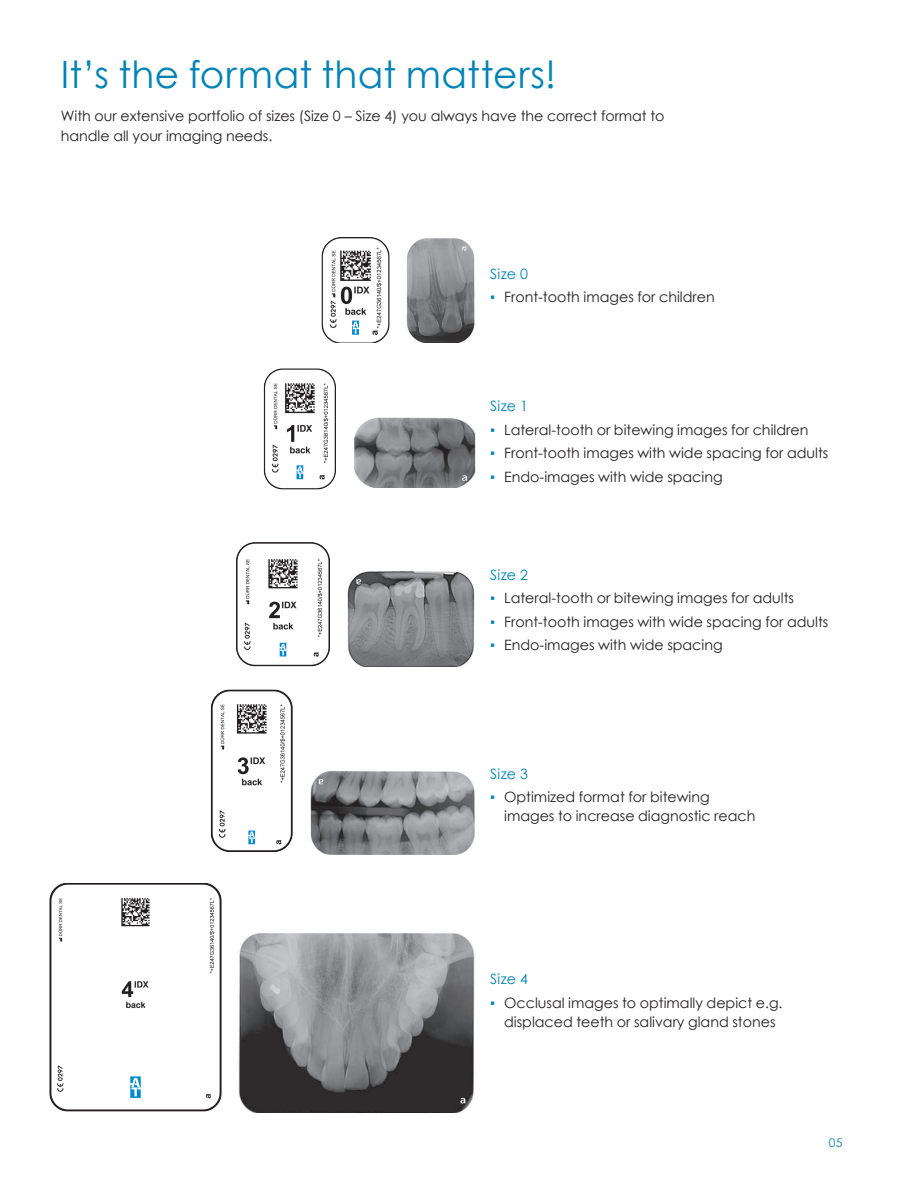
<style>
.page{position:relative;width:919px;height:1187px;background:#fff}
.page>*{position:absolute;margin:0;border:0;box-sizing:border-box;transform-origin:0 0}
.Headline{font:37.5px "Century Gothic";letter-spacing:.01em;color:#0083b6}
.Brochure_text-gl{font:14.25px/19.5px "Century Gothic";color:#231f20}
.Copy_wider__1mm{font:14.25px "Century Gothic";letter-spacing:.01em;color:#0083b6}
.t1{font:12px "Century Gothic";color:#0083b6}
.s1{color:#0083b6}
</style>
<div class="page">
<img style="left:406px;top:238px;width:69px;height:104px">
<img style="left:238px;top:933px;width:237px;height:179px">
<img style="left:310px;top:771px;width:165px;height:83px">
<img style="left:347px;top:571px;width:128px;height:96px">
<img style="left:354px;top:417px;width:122px;height:70px">
<img style="left:321px;top:237px;width:69px;height:105px">
<img style="left:263px;top:368px;width:73px;height:122px">
<img style="left:236px;top:542px;width:94px;height:125px">
<img style="left:210px;top:689px;width:83px;height:163px">
<img style="left:49px;top:883px;width:173px;height:229px">
<p class="Headline" style="left:61px;top:48px;width:497px">It’s the format that matters!</p>
<p class="Brochure_text-gl" style="left:61px;top:106px;width:605px">With our extensive portfolio of sizes (Size 0 – Size 4) you always have the correct format to handle all your imaging needs.</p>
<p class="Copy_wider__1mm" style="left:490px;top:264px;width:39px">Size 0</p>
<p class="Brochure_text-gl" style="left:490px;top:287px;width:226px"><span class="s1">▪</span> Front-tooth images for children</p>
<p class="Copy_wider__1mm" style="left:490px;top:396px;width:39px">Size 1</p>
<p class="Brochure_text-gl" style="left:490px;top:419px;width:319px"><span class="s1">▪</span> Lateral-tooth or bitewing images for children</p>
<p class="Brochure_text-gl" style="left:490px;top:443px;width:339px"><span class="s1">▪</span> Front-tooth images with wide spacing for adults</p>
<p class="Brochure_text-gl" style="left:490px;top:466px;width:234px"><span class="s1">▪</span> Endo-images with wide spacing</p>
<p class="Copy_wider__1mm" style="left:490px;top:564px;width:39px">Size 2</p>
<p class="Brochure_text-gl" style="left:490px;top:588px;width:305px"><span class="s1">▪</span> Lateral-tooth or bitewing images for adults</p>
<p class="Brochure_text-gl" style="left:490px;top:611px;width:339px"><span class="s1">▪</span> Front-tooth images with wide spacing for adults</p>
<p class="Brochure_text-gl" style="left:490px;top:635px;width:234px"><span class="s1">▪</span> Endo-images with wide spacing</p>
<p class="Copy_wider__1mm" style="left:490px;top:763px;width:39px">Size 3</p>
<p class="Brochure_text-gl" style="left:504px;top:787px;width:253px;line-height:18.9px;text-indent:-14px"><span class="s1">▪</span> Optimized format for bitewing images to increase diagnostic reach</p>
<p class="Copy_wider__1mm" style="left:490px;top:968px;width:39px">Size 4</p>
<p class="Brochure_text-gl" style="left:490px;top:992px;width:294px;text-align:center"><span class="s1">▪</span> Occlusal images to optimally depict e.g. displaced teeth or salivary gland stones</p>
<p class="t1" style="left:828px;top:1133px;width:15px">05</p>
</div>
